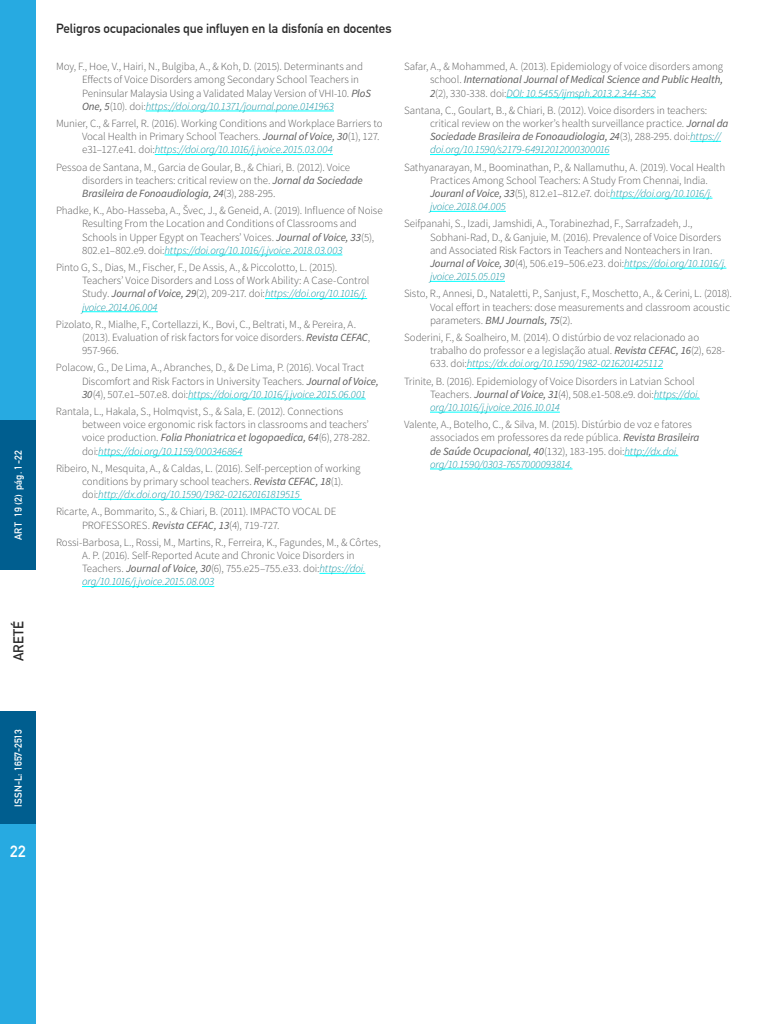
<style>
.page{position:relative;width:768px;height:1024px;background:#fff}
.page>*{position:absolute;margin:0;border:0;box-sizing:border-box;transform-origin:0 0}
.t1{font:700 16px "DIN Alternate";color:#fff}
.t2{font:700 14px "DIN Alternate";letter-spacing:.01em;color:#2a2a2a}
.t3{font:700 13px "DIN Alternate";letter-spacing:-.005em;color:#2a2a2a}
.t4{font:300 11px/13.2px "Source Sans Pro";letter-spacing:-.01em;color:#5a5a5a}
.t5{font:700 10px "DIN Alternate";letter-spacing:.005em;color:#fff}
.s1{font-weight:400;font-style:italic}
.s2{font-style:italic;color:#09909f}
</style>
<div class="page">
<hr style="left:146px;top:111px;width:188px;height:1px;background:#0ff">
<hr style="left:155px;top:154px;width:178px;height:1px;background:#0ff">
<hr style="left:165px;top:255px;width:177px;height:1px;background:#0ff">
<hr style="left:265px;top:298px;width:102px;height:1px;background:#0ff">
<hr style="left:82px;top:311px;width:76px;height:1px;background:#0ff">
<hr style="left:188px;top:399px;width:178px;height:1px;background:#0ff">
<hr style="left:98px;top:455px;width:145px;height:1px;background:#0ff">
<hr style="left:98px;top:499px;width:204px;height:1px;background:#0ff">
<hr style="left:319px;top:573px;width:46px;height:1px;background:#0ff">
<hr style="left:82px;top:586px;width:132px;height:1px;background:#0ff">
<hr style="left:506px;top:97px;width:150px;height:1px;background:#0ff">
<hr style="left:690px;top:141px;width:31px;height:1px;background:#0ff">
<hr style="left:430px;top:154px;width:180px;height:1px;background:#0ff">
<hr style="left:610px;top:198px;width:102px;height:1px;background:#0ff">
<hr style="left:430px;top:211px;width:76px;height:1px;background:#0ff">
<hr style="left:624px;top:268px;width:102px;height:1px;background:#0ff">
<hr style="left:430px;top:281px;width:75px;height:1px;background:#0ff">
<hr style="left:467px;top:368px;width:196px;height:1px;background:#0ff">
<hr style="left:654px;top:399px;width:46px;height:1px;background:#0ff">
<hr style="left:430px;top:412px;width:130px;height:1px;background:#0ff">
<hr style="left:624px;top:455px;width:54px;height:1px;background:#0ff">
<hr style="left:430px;top:469px;width:143px;height:1px;background:#0ff">
<div style="left:0;top:712px;width:36px;height:312px;background:#27aae1"></div>
<div style="left:0;top:0;width:36px;height:570px;background:#27aae1"></div>
<div style="left:0;top:712px;width:36px;height:112px;background:#005e8f"></div>
<div style="left:0;top:420px;width:36px;height:150px;background:#005e8f"></div>
<p class="t5" style="left:11px;top:540px;width:91px;rotate:-90deg">ART 19 (2) pág. 1-22</p>
<p class="t2" style="left:8px;top:661px;width:42px;rotate:-90deg">ARETÉ</p>
<p class="t5" style="left:11px;top:807px;width:79px;rotate:-90deg">ISSN-L: 1657-2513</p>
<h1 class="t1" style="left:10px;top:839px;width:17px">22</h1>
<p class="t3" style="left:56px;top:19px;width:337px">Peligros ocupacionales que influyen en la disfonía en docentes</p>
<p class="t4" style="left:82px;top:60px;width:290px;text-indent:-26px">Moy, F., Hoe, V., Hairi, N., Bulgiba, A., &amp; Koh, D. (2015). Determinants and Effects of Voice Disorders among Secondary School Teachers in Peninsular Malaysia Using a Validated Malay Version of VHI-10. <span class="s1">PloS One, 5</span>(10). doi:<span class="s2">https://doi.org/10.1371/journal.pone.0141963</span></p>
<p class="t4" style="left:82px;top:117px;width:302px;text-indent:-26px">Munier, C., &amp; Farrel, R. (2016). Working Conditions and Workplace Barriers to<br>Vocal Health in Primary School Teachers. <span class="s1">Journal of Voice, 30</span>(1), 127. e31–127.e41. doi:<span class="s2">https://doi.org/10.1016/j.jvoice.2015.03.004</span></p>
<p class="t4" style="left:82px;top:160px;width:282px;text-indent:-26px">Pessoa de Santana, M., Garcia de Goular, B., &amp; Chiari, B. (2012). Voice disorders in teachers: critical review on the. <span class="s1">Jornal da Sociedade<br>Brasileira de Fonoaudiologia, 24</span>(3), 288-295.</p>
<p class="t4" style="left:82px;top:204px;width:302px;text-indent:-26px">Phadke, K., Abo-Hasseba, A., Švec, J., &amp; Geneid, A. (2019). Influence of Noise Resulting From the Location and Conditions of Classrooms and Schools in Upper Egypt on Teachers’ Voices. <span class="s1">Journal of Voice, 33</span>(5), 802.e1–802.e9. doi:<span class="s2">https://doi.org/10.1016/j.jvoice.2018.03.003</span></p>
<p class="t4" style="left:82px;top:261px;width:289px;text-indent:-26px">Pinto G, S., Dias, M., Fischer, F., De Assis, A., &amp; Piccolotto, L. (2015).<br>Teachers’ Voice Disorders and Loss of Work Ability: A Case-Control Study. <span class="s1">Journal of Voice, 29</span>(2), 209-217. doi:<span class="s2">https://doi.org/10.1016/j. jvoice.2014.06.004</span></p>
<p class="t4" style="left:82px;top:318px;width:290px;text-indent:-26px">Pizolato, R., Mialhe, F., Cortellazzi, K., Bovi, C., Beltrati, M., &amp; Pereira, A. (2013). Evaluation of risk factors for voice disorders. <span class="s1">Revista CEFAC</span>,<br>957-966.</p>
<p class="t4" style="left:82px;top:361px;width:298px;text-indent:-26px">Polacow, G., De Lima, A., Abranches, D., &amp; De Lima, P. (2016). Vocal Tract<br>Discomfort and Risk Factors in University Teachers. <span class="s1">Journal of Voice,<br>30</span>(4), 507.e1–507.e8. doi:<span class="s2">https://doi.org/10.1016/j.jvoice.2015.06.001</span></p>
<p class="t4" style="left:82px;top:405px;width:290px;text-indent:-26px">Rantala, L., Hakala, S., Holmqvist, S., &amp; Sala, E. (2012). Connections between voice ergonomic risk factors in classrooms and teachers’ voice production. <span class="s1">Folia Phoniatrica et logopaedica, 64</span>(6), 278-282. doi:<span class="s2">https://doi.org/10.1159/000346864</span></p>
<p class="t4" style="left:82px;top:462px;width:280px;text-indent:-26px">Ribeiro, N., Mesquita, A., &amp; Caldas, L. (2016). Self-perception of working conditions by primary school teachers. <span class="s1">Revista CEFAC, 18</span>(1). doi:<span class="s2">http://dx.doi.org/10.1590/1982-021620161819515</span></p>
<p class="t4" style="left:82px;top:505px;width:256px;text-indent:-26px">Ricarte, A., Bommarito, S., &amp; Chiari, B. (2011). IMPACTO VOCAL DE<br>PROFESSORES. <span class="s1">Revista CEFAC, 13</span>(4), 719-727.</p>
<p class="t4" style="left:82px;top:536px;width:300px;text-indent:-26px">Rossi-Barbosa, L., Rossi, M., Martins, R., Ferreira, K., Fagundes, M., &amp; Côrtes, A. P. (2016). Self-Reported Acute and Chronic Voice Disorders in Teachers. <span class="s1">Journal of Voice, 30</span>(6), 755.e25–755.e33. doi:<span class="s2">https://doi. org/10.1016/j.jvoice.2015.08.003</span></p>
<p class="t4" style="left:430px;top:60px;width:295px;text-align:justify;text-indent:-26px">Safar, A., &amp; Mohammed, A. (2013). Epidemiology of voice disorders among school. <span class="s1">International Journal of Medical Science and Public Health, 2</span>(2), 330-338. doi:<span class="s2">DOI: 10.5455/ijmsph.2013.2.344-352</span></p>
<p class="t4" style="left:430px;top:104px;width:300px;text-indent:-26px">Santana, C., Goulart, B., &amp; Chiari, B. (2012). Voice disorders in teachers: critical review on the worker’s health surveillance practice. <span class="s1">Jornal da Sociedade Brasileira de Fonoaudiologia, 24</span>(3), 288-295. doi:<span class="s2">https:// doi.org/10.1590/s2179-64912012000300016</span></p>
<p class="t4" style="left:430px;top:160px;width:297px;text-indent:-26px">Sathyanarayan, M., Boominathan, P., &amp; Nallamuthu, A. (2019). Vocal Health Practices Among School Teachers: A Study From Chennai, India.<br><span class="s1">Jouranl of Voice, 33</span>(5), 812.e1–812.e7. doi:<span class="s2">https://doi.org/10.1016/j. jvoice.2018.04.005</span></p>
<p class="t4" style="left:430px;top:217px;width:298px;text-indent:-26px">Seifpanahi, S., Izadi, Jamshidi, A., Torabinezhad, F., Sarrafzadeh, J., Sobhani-Rad, D., &amp; Ganjuie, M. (2016). Prevalence of Voice Disorders and Associated Risk Factors in Teachers and Nonteachers in Iran.<br><span class="s1">Journal of Voice, 30</span>(4), 506.e19–506.e23. doi:<span class="s2">https://doi.org/10.1016/j. jvoice.2015.05.019</span></p>
<p class="t4" style="left:430px;top:287px;width:303px;text-indent:-26px">Sisto, R., Annesi, D., Nataletti, P., Sanjust, F., Moschetto, A., &amp; Cerini, L. (2018).<br>Vocal effort in teachers: dose measurements and classroom acoustic parameters. <span class="s1">BMJ Journals, 75</span>(2).</p>
<p class="t4" style="left:430px;top:331px;width:297px;text-indent:-26px">Soderini, F., &amp; Soalheiro, M. (2014). O distúrbio de voz relacionado ao trabalho do professor e a legislação atual. <span class="s1">Revista CEFAC, 16</span>(2), 628-<br>633. doi:<span class="s2">https://dx.doi.org/10.1590/1982-0216201425112</span></p>
<p class="t4" style="left:430px;top:374px;width:271px;text-indent:-26px">Trinite, B. (2016). Epidemiology of Voice Disorders in Latvian School<br>Teachers. <span class="s1">Journal of Voice, 31</span>(4), 508.e1-508.e9. doi:<span class="s2">https://doi. org/10.1016/j.jvoice.2016.10.014</span></p>
<p class="t4" style="left:430px;top:418px;width:271px;text-indent:-26px">Valente, A., Botelho, C., &amp; Silva, M. (2015). Distúrbio de voz e fatores associados em professores da rede pública. <span class="s1">Revista Brasileira de Saúde Ocupacional, 40</span>(132), 183-195. doi:<span class="s2">http://dx.doi. org/10.1590/0303-7657000093814.</span></p>
</div>
